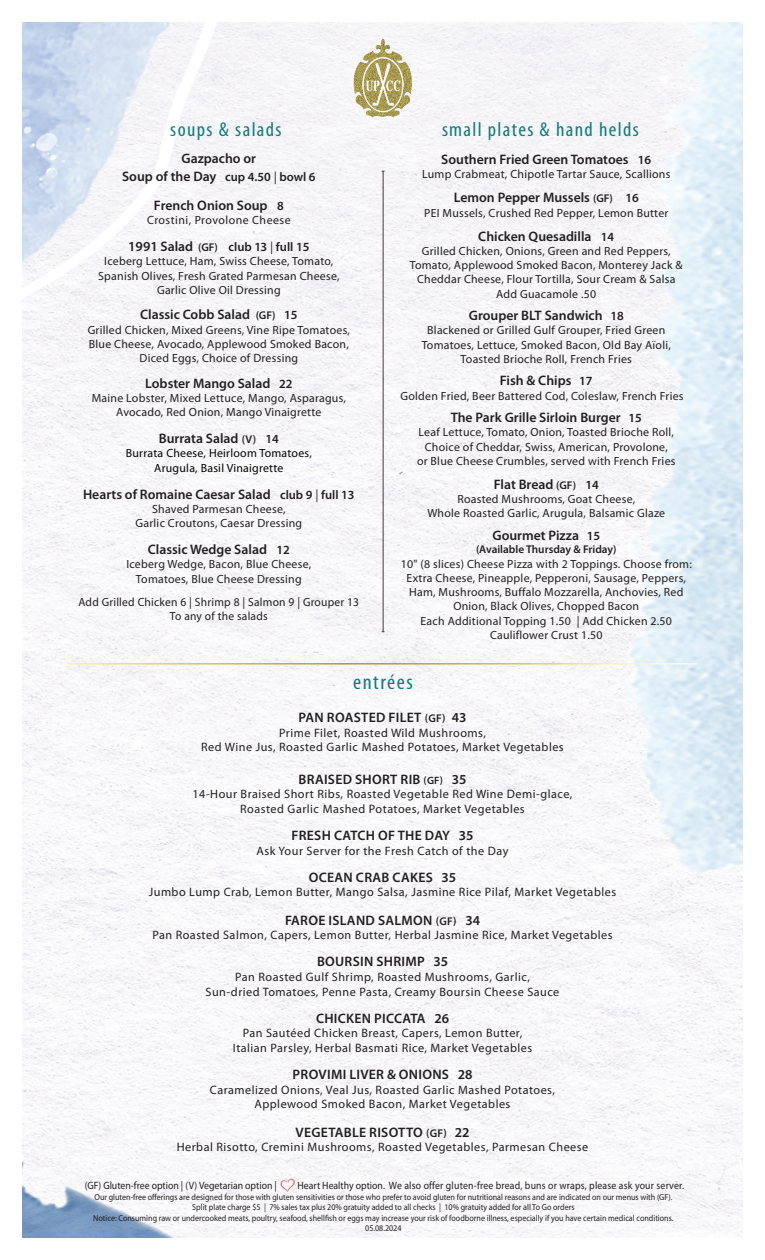
<style>
.page{position:relative;width:765px;height:1260px;background:#fff}
.page>*{position:absolute;margin:0;border:0;box-sizing:border-box;transform-origin:0 0}
.t1{font:condensed 21.25px "Myriad Pro";letter-spacing:.07em;color:#107c7d;scale:1.04 1}
.t2{font:condensed 20px "Myriad Pro";letter-spacing:.065em;color:#107c7d;scale:1.04 1}
.t3{font:600 13.75px/18px "Myriad Pro";color:#231f20;text-align:center}
.t4{font:600 13.75px "Myriad Pro";letter-spacing:.02em;color:#231f20}
.t5{font:600 12.5px "Myriad Pro";color:#231f20}
.t6{font:12.25px/14.6px "Myriad Pro";letter-spacing:.04em;color:#231f20;text-align:center}
.t7{font:11.88px/14.2px "Myriad Pro";letter-spacing:.02em;color:#231f20;text-align:center}
.t8{font:11.88px/14.2px "Myriad Pro";letter-spacing:.02em;color:#040503;text-align:center}
.t9{font:11.88px "Myriad Pro";letter-spacing:.04em;color:#231f20}
.t10{font:600 11.25px "Myriad Pro";color:#231f20}
.t11{font:10.62px "Myriad Pro";letter-spacing:.005em;color:#231f20;scale:.92 1}
.t12{font:8.75px/10.5px "Myriad Pro";color:#231f20;text-align:center;scale:.92 1}
.s1{font-size:12.5px}
.s2{font-weight:400;font-stretch:condensed;font-size:12.5px}
.s3{font-size:13.75px}
.s4{font-size:11.25px}
.s5{font-weight:400;font-stretch:condensed}
.s6{font-size:10.62px}
</style>
<div class="page">
<img style="left:22px;top:22px;width:720px;height:1216px">
<img style="left:346px;top:35px;width:74px;height:89px">
<hr style="left:68px;top:663px;width:630px;height:1px;background:#fff">
<svg style="left:281px;top:1179px;width:15px;height:13px"></svg>
<hr style="left:383px;top:171px;width:1px;height:461px;background:#231f20">
<h2 class="t2" style="left:170px;top:117px;width:109px">soups &amp; salads</h2>
<h2 class="t2" style="left:442px;top:117px;width:191px">small plates &amp; hand helds</h2>
<p class="t3" style="left:122px;top:149px;width:195px">Gazpacho or<br>Soup of the Day <span class="s1">cup 4.50</span> <span class="s2">|</span> <span class="s1">bowl 6</span></p>
<p class="t3" style="left:154px;top:196px;width:131px">French Onion Soup <span class="s1">8</span></p>
<p class="t9" style="left:147px;top:213px;width:145px">Crostini, Provolone Cheese</p>
<p class="t5" style="left:128px;top:239px;width:183px"><span class="s3">1991 Salad</span> <span class="s4">(GF)</span> club 13 <span class="s5">|</span> full 15</p>
<p class="t7" style="left:98px;top:254px;width:243px">Iceberg Lettuce, Ham, Swiss Cheese, Tomato,<br>Spanish Olives, Fresh Grated Parmesan Cheese,<br>Garlic Olive Oil Dressing</p>
<p class="t3" style="left:140px;top:305px;width:159px">Classic Cobb Salad <span class="s4">(GF)</span> <span class="s1">15</span></p>
<p class="t7" style="left:88px;top:322px;width:264px">Grilled Chicken, Mixed Greens, Vine Ripe Tomatoes,<br>Blue Cheese, Avocado, Applewood Smoked Bacon,<br>Diced Eggs, Choice of Dressing</p>
<p class="t3" style="left:145px;top:374px;width:149px">Lobster Mango Salad <span class="s1">22</span></p>
<p class="t7" style="left:92px;top:390px;width:256px">Maine Lobster, Mixed Lettuce, Mango, Asparagus,<br>Avocado, Red Onion, Mango Vinaigrette</p>
<p class="t3" style="left:159px;top:429px;width:121px">Burrata Salad <span class="s4">(V)</span> <span class="s1">14</span></p>
<p class="t8" style="left:126px;top:446px;width:187px">Burrata Cheese, Heirloom Tomatoes,<br>Arugula, Basil Vinaigrette</p>
<p class="t3" style="left:83px;top:485px;width:273px">Hearts of Romaine Caesar Salad <span class="s1">club 9</span> <span class="s2">|</span> <span class="s1">full 13</span></p>
<p class="t7" style="left:135px;top:501px;width:168px">Shaved Parmesan Cheese,<br>Garlic Croutons, Caesar Dressing</p>
<p class="t3" style="left:148px;top:540px;width:143px">Classic Wedge Salad <span class="s1">12</span></p>
<p class="t7" style="left:126px;top:557px;width:186px">Iceberg Wedge, Bacon, Blue Cheese,<br>Tomatoes, Blue Cheese Dressing</p>
<p class="t7" style="left:78px;top:594px;width:282px">Add Grilled Chicken 6 | Shrimp 8 | Salmon 9 | Grouper 13<br>To any of the salads</p>
<p class="t3" style="left:441px;top:150px;width:212px">Southern Fried Green Tomatoes <span class="s1">16</span></p>
<p class="t7" style="left:422px;top:167px;width:250px">Lump Crabmeat, Chipotle Tartar Sauce, Scallions</p>
<p class="t3" style="left:454px;top:188px;width:186px">Lemon Pepper Mussels <span class="s4">(GF)</span> <span class="s1">16</span></p>
<p class="t7" style="left:424px;top:205px;width:246px">PEI Mussels, Crushed Red Pepper, Lemon Butter</p>
<p class="t3" style="left:478px;top:227px;width:137px">Chicken Quesadilla <span class="s1">14</span></p>
<p class="t7" style="left:410px;top:244px;width:275px">Grilled Chicken, Onions, Green and Red Peppers, Tomato, Applewood Smoked Bacon, Monterey Jack &amp; Cheddar Cheese, Flour Tortilla, Sour Cream &amp; Salsa Add Guacamole .50</p>
<p class="t3" style="left:469px;top:306px;width:156px">Grouper BLT Sandwich <span class="s1">18</span></p>
<p class="t7" style="left:422px;top:323px;width:251px">Blackened or Grilled Gulf Grouper, Fried Green<br>Tomatoes, Lettuce, Smoked Bacon, Old Bay Aïoli,<br>Toasted Brioche Roll, French Fries</p>
<p class="t3" style="left:500px;top:371px;width:94px">Fish &amp; Chips <span class="s1">17</span></p>
<p class="t7" style="left:400px;top:388px;width:285px">Golden Fried, Beer Battered Cod, Coleslaw, French Fries</p>
<p class="t3" style="left:451px;top:408px;width:193px">The Park Grille Sirloin Burger <span class="s1">15</span></p>
<p class="t7" style="left:417px;top:425px;width:260px">Leaf Lettuce, Tomato, Onion, Toasted Brioche Roll,<br>Choice of Cheddar, Swiss, American, Provolone,<br>or Blue Cheese Crumbles, served with French Fries</p>
<p class="t3" style="left:494px;top:475px;width:106px">Flat Bread <span class="s4">(GF)</span> <span class="s1">14</span></p>
<p class="t7" style="left:427px;top:492px;width:239px">Roasted Mushrooms, Goat Cheese,<br>Whole Roasted Garlic, Arugula, Balsamic Glaze</p>
<p class="t3" style="left:492px;top:526px;width:109px">Gourmet Pizza <span class="s1">15</span></p>
<p class="t10" style="left:476px;top:543px;width:142px">(Available Thursday &amp; Friday)</p>
<p class="t7" style="left:401px;top:556px;width:293px">10" (8 slices) Cheese Pizza with 2 Toppings. Choose from:<br>Extra Cheese, Pineapple, Pepperoni, Sausage, Peppers, Ham, Mushrooms, Buffalo Mozzarella, Anchovies, Red Onion, Black Olives, Chopped Bacon<br>Each Additional Topping 1.50 | Add Chicken 2.50<br>Cauliflower Crust 1.50</p>
<h1 class="t1" style="left:353px;top:670px;width:59px">entrées</h1>
<p class="t4" style="left:299px;top:709px;width:170px">PAN ROASTED FILET <span class="s4">(GF)</span> 43</p>
<p class="t6" style="left:201px;top:725px;width:364px">Prime Filet, Roasted Wild Mushrooms,<br>Red Wine Jus, Roasted Garlic Mashed Potatoes, Market Vegetables</p>
<p class="t4" style="left:299px;top:770px;width:169px">BRAISED SHORT RIB <span class="s6">(GF)</span> 35</p>
<p class="t6" style="left:193px;top:787px;width:381px">14-Hour Braised Short Ribs, Roasted Vegetable Red Wine Demi-glace,<br>Roasted Garlic Mashed Potatoes, Market Vegetables</p>
<p class="t4" style="left:292px;top:827px;width:184px">FRESH CATCH OF THE DAY 35</p>
<p class="t6" style="left:257px;top:843px;width:253px">Ask Your Server for the Fresh Catch of the Day</p>
<p class="t4" style="left:309px;top:868px;width:149px">OCEAN CRAB CAKES 35</p>
<p class="t6" style="left:149px;top:885px;width:469px">Jumbo Lump Crab, Lemon Butter, Mango Salsa, Jasmine Rice Pilaf, Market Vegetables</p>
<p class="t4" style="left:285px;top:911px;width:197px">FAROE ISLAND SALMON <span class="s4">(GF)</span> 34</p>
<p class="t6" style="left:152px;top:928px;width:462px">Pan Roasted Salmon, Capers, Lemon Butter, Herbal Jasmine Rice, Market Vegetables</p>
<p class="t4" style="left:317px;top:953px;width:133px">BOURSIN SHRIMP 35</p>
<p class="t6" style="left:206px;top:969px;width:355px">Pan Roasted Gulf Shrimp, Roasted Mushrooms, Garlic,<br>Sun-dried Tomatoes, Penne Pasta, Creamy Boursin Cheese Sauce</p>
<p class="t4" style="left:316px;top:1009px;width:135px">CHICKEN PICCATA 26</p>
<p class="t6" style="left:233px;top:1026px;width:301px">Pan Sautéed Chicken Breast, Capers, Lemon Butter,<br>Italian Parsley, Herbal Basmati Rice, Market Vegetables</p>
<p class="t4" style="left:293px;top:1066px;width:181px">PROVIMI LIVER &amp; ONIONS 28</p>
<p class="t6" style="left:210px;top:1082px;width:347px">Caramelized Onions, Veal Jus, Roasted Garlic Mashed Potatoes,<br>Applewood Smoked Bacon, Market Vegetables</p>
<p class="t4" style="left:296px;top:1123px;width:176px">VEGETABLE RISOTTO <span class="s4">(GF)</span> 22</p>
<p class="t6" style="left:177px;top:1140px;width:413px">Herbal Risotto, Cremini Mushrooms, Roasted Vegetables, Parmesan Cheese</p>
<p class="t11" style="left:85px;top:1179px;width:210px">(GF) Gluten-free option | (V) Vegetarian option |</p>
<p class="t11" style="left:298px;top:1179px;width:422px">Heart Healthy option. We also offer gluten-free bread, buns or wraps, please ask your server.</p>
<p class="t12" style="left:93px;top:1191px;width:632px">Our gluten-free offerings are designed for those with gluten sensitivities or those who prefer to avoid gluten for nutritional reasons and are indicated on our menus with (GF).<br>Split plate charge $5 | 7% sales tax plus 20% gratuity added to all checks | 10% gratuity added for all To Go orders<br>Notice: Consuming raw or undercooked meats, poultry, seafood, shellfish or eggs may increase your risk of foodborne illness, especially if you have certain medical conditions.<br>05.08.2024</p>
</div>
